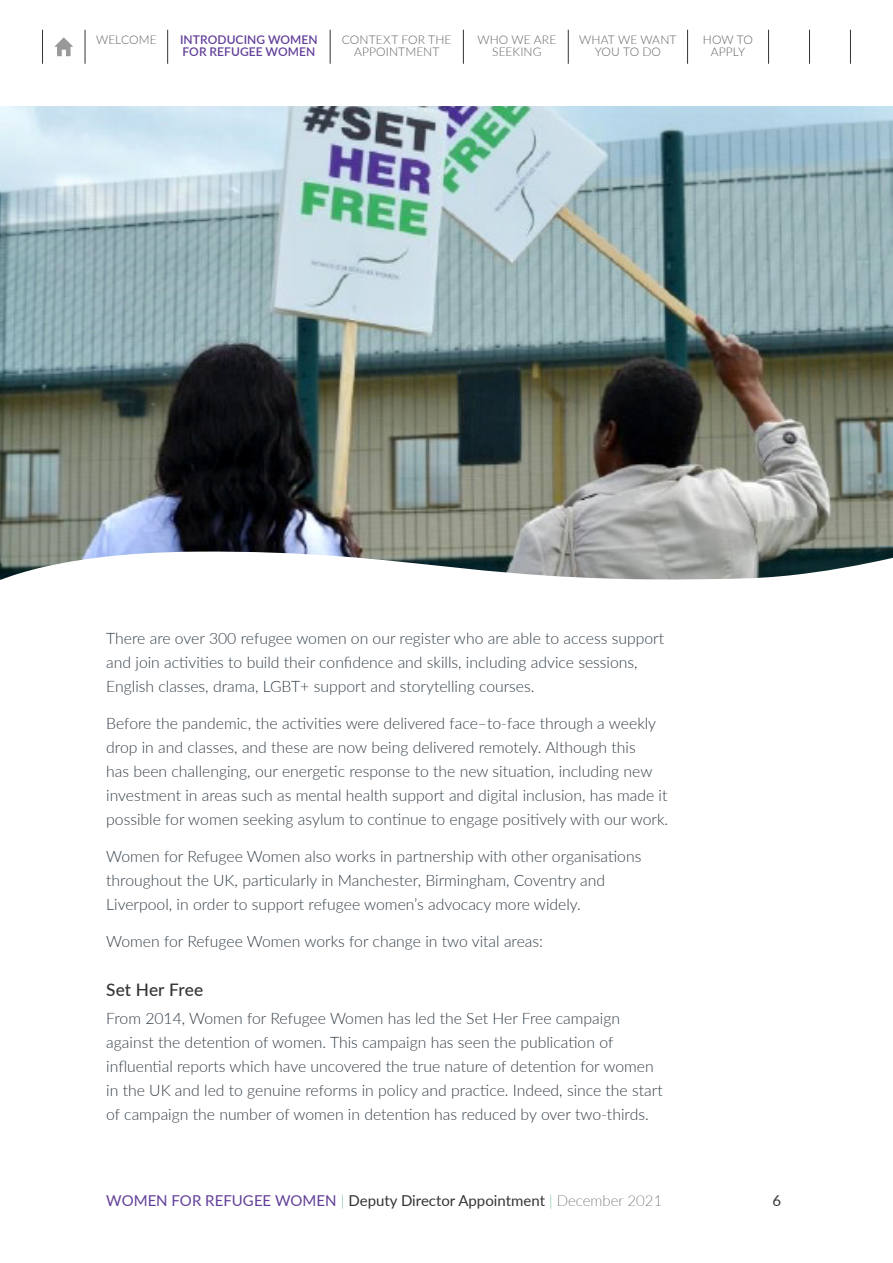
<style>
.page{position:relative;width:893px;height:1263px;background:#fff}
.page>*{position:absolute;margin:0;border:0;box-sizing:border-box;transform-origin:0 0}
.t1{font:500 17.25px "Lato";letter-spacing:.005em;color:#333}
.t2{font:300 15.75px/24px "Lato";color:#333f48}
.t3{font:15px "Lato";color:#333}
.t4{font:300 12px/12px "Lato";letter-spacing:.01em;color:#636363;text-align:center}
.t5{font:600 12px/12px "Lato";letter-spacing:.005em;color:#623f99}
.s1{color:#623f99}
.s2{font-weight:100;color:#189c55}
.s3{font-weight:100}
</style>
<div class="page">
<hr style="left:85px;top:30px;width:1px;height:34px;background:#333">
<hr style="left:42px;top:30px;width:1px;height:34px;background:#333">
<hr style="left:809px;top:30px;width:1px;height:34px;background:#333">
<hr style="left:850px;top:30px;width:1px;height:34px;background:#333">
<hr style="left:167px;top:30px;width:1px;height:34px;background:#333">
<hr style="left:330px;top:30px;width:1px;height:34px;background:#333">
<hr style="left:463px;top:30px;width:1px;height:34px;background:#333">
<hr style="left:568px;top:30px;width:1px;height:34px;background:#333">
<hr style="left:687px;top:30px;width:1px;height:34px;background:#333">
<hr style="left:768px;top:30px;width:1px;height:34px;background:#333">
<svg style="left:54px;top:37px;width:19px;height:19px"></svg>
<img style="left:0;top:106px;width:893px;height:424px">
<svg style="left:0;top:530px;width:893px;height:50px"></svg>
<p class="t5" style="left:180px;top:33px;width:139px">INTRODUCING WOMEN<br>FOR REFUGEE WOMEN</p>
<p class="t4" style="left:96px;top:33px;width:62px">WELCOME</p>
<p class="t4" style="left:579px;top:33px;width:99px">WHAT WE WANT<br>YOU TO DO</p>
<p class="t4" style="left:342px;top:33px;width:111px">CONTEXT FOR THE<br>APPOINTMENT</p>
<p class="t4" style="left:703px;top:33px;width:52px">HOW TO<br>APPLY</p>
<p class="t4" style="left:477px;top:33px;width:80px">WHO WE ARE<br>SEEKING</p>
<p class="t2" style="left:106px;top:626px;width:559px">There are over 300 refugee women on our register who are able to access support and join activities to build their confidence and skills, including advice sessions,<br>English classes, drama, LGBT+ support and storytelling courses.</p>
<p class="t2" style="left:106px;top:711px;width:563px">Before the pandemic, the activities were delivered face–to-face through a weekly drop in and classes, and these are now being delivered remotely. Although this<br>has been challenging, our energetic response to the new situation, including new investment in areas such as mental health support and digital inclusion, has made it possible for women seeking asylum to continue to engage positively with our work.</p>
<p class="t2" style="left:106px;top:843px;width:537px">Women for Refugee Women also works in partnership with other organisations throughout the UK, particularly in Manchester, Birmingham, Coventry and<br>Liverpool, in order to support refugee women’s advocacy more widely.</p>
<p class="t2" style="left:106px;top:928px;width:438px">Women for Refugee Women works for change in two vital areas:</p>
<p class="t1" style="left:106px;top:977px;width:98px">Set Her Free</p>
<p class="t2" style="left:106px;top:1006px;width:558px">From 2014, Women for Refugee Women has led the Set Her Free campaign against the detention of women. This campaign has seen the publication of influential reports which have uncovered the true nature of detention for women in the UK and led to genuine reforms in policy and practice. Indeed, since the start of campaign the number of women in detention has reduced by over two-thirds.</p>
<p class="t3" style="left:106px;top:1190px;width:558px"><span class="s1">WOMEN FOR REFUGEE WOMEN</span> <span class="s2">|</span> Deputy Director Appointment <span class="s2">|</span> <span class="s3">December 2021</span></p>
<p class="t3" style="left:772px;top:1190px;width:10px">6</p>
</div>
